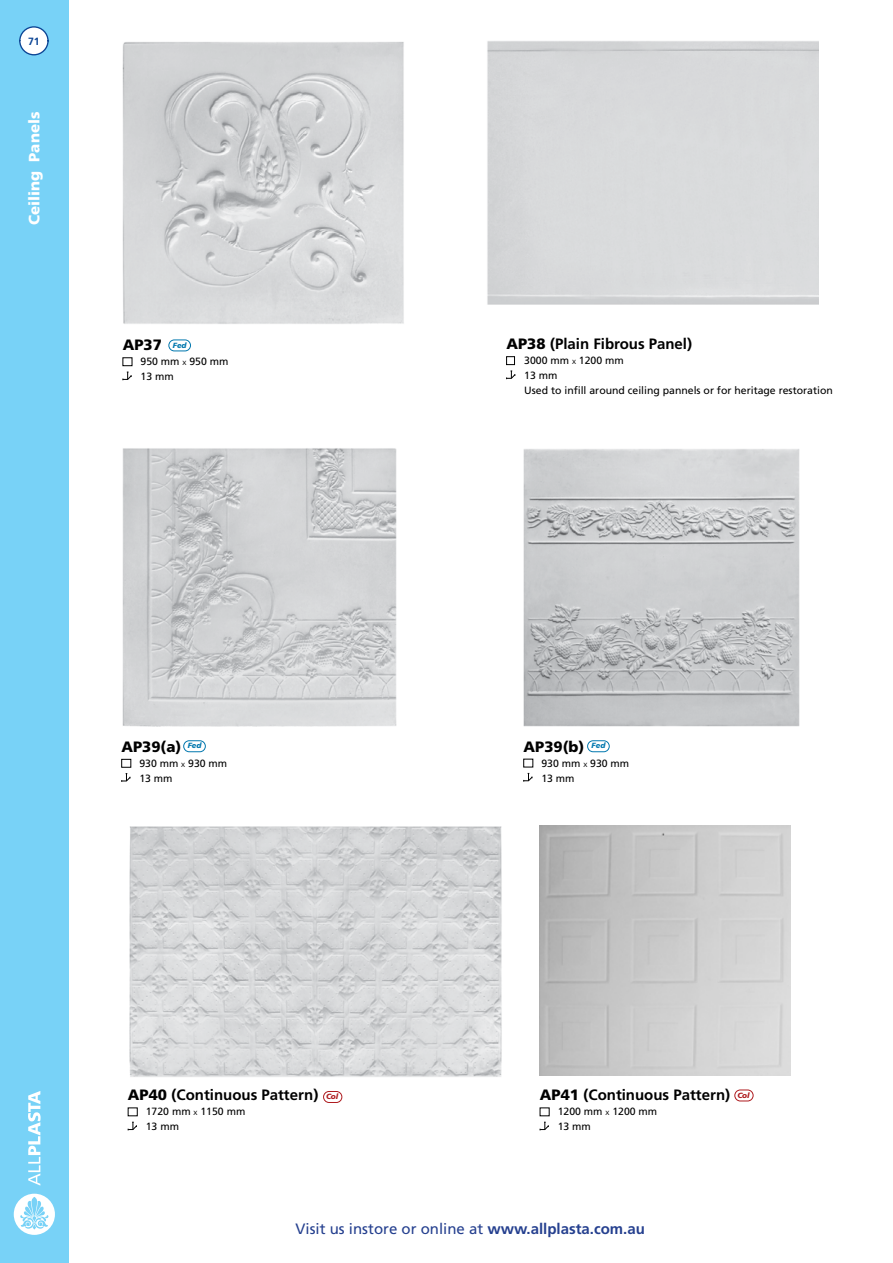
<style>
.page{position:relative;width:893px;height:1263px;background:#fff}
.page>*{position:absolute;margin:0;border:0;box-sizing:border-box;transform-origin:0 0}
.t1{font:700 15px "Frutiger LT Std";color:#000}
.t2{font:15px "Frutiger LT Std";color:#25408f}
.t3{font:900 15px "Frutiger LT Std";color:#000}
.t4{font:900 15px "Frutiger LT Std";color:#fff}
.t5{font:10.5px/15px "Frutiger LT Std";color:#000}
.t6{font:700 10.5px "Frutiger LT Std";color:#0c4595}
.t7{font:italic 900 7.5px "Frutiger LT Std";color:#0077ae}
.t8{font:italic 900 7.5px "Frutiger LT Std";letter-spacing:-.025em;color:#ae1b1f}
.s1{font-weight:900}
.s2{font-size:6px}
.s3{font-weight:700}
</style>
<div class="page">
<div style="left:0;top:0;width:69px;height:1263px;background:#78d2f7"></div>
<svg style="left:28px;top:1091px;width:13px;height:94px"></svg>
<svg style="left:14px;top:1194px;width:41px;height:41px"></svg>
<img style="left:523px;top:449px;width:277px;height:278px">
<img style="left:122px;top:448px;width:275px;height:279px">
<svg style="left:121px;top:773px;width:10px;height:9px"></svg>
<svg style="left:523px;top:773px;width:10px;height:9px"></svg>
<div style="left:121px;top:759px;width:10px;height:8px;border:1px solid #000"></div>
<div style="left:523px;top:759px;width:10px;height:8px;border:1px solid #000"></div>
<svg style="left:183px;top:740px;width:23px;height:12px"></svg>
<svg style="left:587px;top:740px;width:23px;height:12px"></svg>
<img style="left:129px;top:826px;width:373px;height:251px">
<svg style="left:128px;top:1122px;width:9px;height:8px"></svg>
<svg style="left:540px;top:1122px;width:9px;height:8px"></svg>
<svg style="left:323px;top:1091px;width:19px;height:12px"></svg>
<svg style="left:734px;top:1089px;width:19px;height:12px"></svg>
<img style="left:540px;top:825px;width:250px;height:251px">
<svg style="left:19px;top:26px;width:30px;height:30px"></svg>
<img style="left:122px;top:42px;width:282px;height:282px">
<svg style="left:122px;top:372px;width:10px;height:8px"></svg>
<div style="left:123px;top:358px;width:9px;height:8px;border:1px solid #000"></div>
<svg style="left:168px;top:340px;width:23px;height:11px"></svg>
<svg style="left:506px;top:371px;width:10px;height:8px"></svg>
<div style="left:506px;top:356px;width:9px;height:9px;border:1px solid #000"></div>
<p class="t6" style="left:28px;top:35px;width:13px">71</p>
<p class="t4" style="left:25px;top:225px;width:115px;rotate:-90deg">Ceiling Panels</p>
<p class="t7" style="left:173px;top:341px;width:15px">Fed</p>
<p class="t1" style="left:506px;top:335px;width:187px"><span class="s1">AP38</span> (Plain Fibrous Panel)</p>
<p class="t5" style="left:524px;top:353px;width:310px">3000 mm <span class="s2">X</span> 1200 mm<br>13 mm<br>Used to infill around ceiling pannels or for heritage restoration</p>
<p class="t3" style="left:123px;top:336px;width:41px">AP37</p>
<p class="t5" style="left:141px;top:354px;width:89px">950 mm <span class="s2">X</span> 950 mm<br>13 mm</p>
<p class="t3" style="left:523px;top:737px;width:62px">AP39(b)</p>
<p class="t5" style="left:541px;top:755px;width:89px">930 mm <span class="s2">X</span> 930 mm<br>13 mm</p>
<p class="t3" style="left:121px;top:737px;width:61px">AP39(a)</p>
<p class="t5" style="left:139px;top:756px;width:89px">930 mm <span class="s2">X</span> 930 mm<br>13 mm</p>
<p class="t7" style="left:188px;top:741px;width:15px">Fed</p>
<p class="t7" style="left:592px;top:741px;width:15px">Fed</p>
<p class="t1" style="left:128px;top:1086px;width:192px"><span class="s1">AP40</span> (Continuous Pattern)</p>
<p class="t5" style="left:146px;top:1104px;width:101px">1720 mm <span class="s2">X</span> 1150 mm<br>13 mm</p>
<p class="t1" style="left:540px;top:1086px;width:192px"><span class="s1">AP41</span> (Continuous Pattern)</p>
<p class="t5" style="left:558px;top:1104px;width:101px">1200 mm <span class="s2">X</span> 1200 mm<br>13 mm</p>
<p class="t8" style="left:326px;top:1092px;width:14px">Col</p>
<p class="t8" style="left:737px;top:1090px;width:14px">Col</p>
<p class="t2" style="left:296px;top:1220px;width:351px">Visit us instore or online at <span class="s3">www.allplasta.com.au</span></p>
</div>
